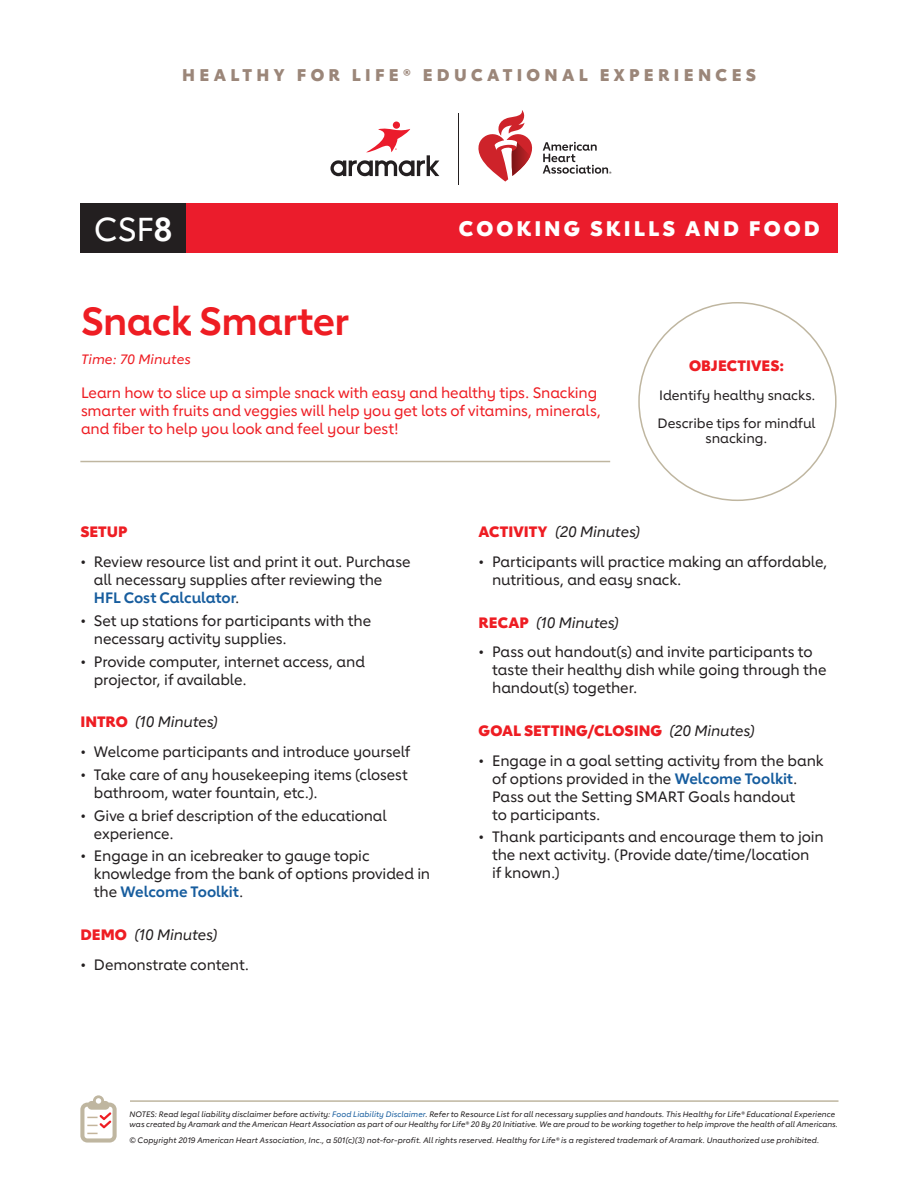
<style>
.page{position:relative;width:918px;height:1188px;background:#fff}
.page>*{position:absolute;margin:0;border:0;box-sizing:border-box;transform-origin:0 0}
.Lesson_Title{font:700 39px "Lub Dub";letter-spacing:-.01em;color:#ee1d23}
.t1{font:500 33px "Lub Dub";color:#fff}
.t2{font:800 21px "Lub Dub";letter-spacing:.145em;color:#fff}
.t3{font:800 16.8px "Lub Dub";letter-spacing:.255em;color:#9b8679}
.t4{font:500 15px/18px "Lub Dub";letter-spacing:-.005em;color:#231f20}
.overview{font:500 15px/18px "Lub Dub";letter-spacing:-.005em;color:#ee1d23}
.SUBHEAD{font:italic 500 15px "Lub Dub";letter-spacing:-.01em;color:#231f20}
.SUBHEAD-2{font:800 15px "Lub Dub";letter-spacing:.005em;color:#ee1d23}
.Objectives{font:500 13.5px/15px "Lub Dub";color:#231f20;text-align:center}
.Time{font:italic 500 13.5px "Lub Dub";letter-spacing:.005em;color:#ee1d23}
.overview-2{font:italic 500 7.8px/10.5px "Lub Dub";letter-spacing:.01em;color:#231f20}
.s1{font-weight:700}
.s2{font-weight:700;color:#175d9e}
.s3{font-weight:800;font-style:normal;color:#ee1d23}
.s4{font-weight:500;font-style:italic;color:#231f20}
.s5{color:#175d9e}
</style>
<div class="page">
<div style="left:164px;top:203px;width:674px;height:50px;background:#eb1c2c"></div>
<div style="left:80px;top:203px;width:106px;height:50px;background:#231f20"></div>
<hr style="left:459px;top:113px;width:1px;height:71px;background:#231f20">
<svg style="left:543px;top:142px;width:68px;height:32px"></svg>
<svg style="left:478px;top:110px;width:55px;height:72px"></svg>
<svg style="left:330px;top:122px;width:109px;height:54px"></svg>
<hr style="left:80px;top:461px;width:530px;height:1px;background:#bfb6a0">
<hr style="left:130px;top:1100px;width:708px;height:2px;background:#bfb6a0">
<svg style="left:80px;top:1095px;width:37px;height:48px"></svg>
<p class="t3" style="left:182px;top:64px;width:575px">HEALTHY FOR LIFE® EDUCATIONAL EXPERIENCES</p>
<h2 class="t1" style="left:94px;top:209px;width:80px">CSF<span class="s1">8</span></h2>
<p class="t2" style="left:459px;top:215px;width:362px">COOKING SKILLS AND FOOD</p>
<h1 class="Lesson_Title" style="left:81px;top:297px;width:270px">Snack Smarter</h1>
<p class="Time" style="left:81px;top:352px;width:111px">Time: 70 Minutes</p>
<p class="overview" style="left:81px;top:384px;width:522px">Learn how to slice up a simple snack with easy and healthy tips. Snacking smarter with fruits and veggies will help you get lots of vitamins, minerals, and fiber to help you look and feel your best!</p>
<p class="SUBHEAD-2" style="left:689px;top:357px;width:97px">OBJECTIVES:</p>
<p class="Objectives" style="left:659px;top:387px;width:158px">Identify healthy snacks.</p>
<p class="Objectives" style="left:657px;top:416px;width:160px">Describe tips for mindful snacking.</p>
<p class="SUBHEAD-2" style="left:80px;top:523px;width:49px">SETUP</p>
<p class="t4" style="left:94px;top:552px;width:318px;text-indent:-14px">• Review resource list and print it out. Purchase all necessary supplies after reviewing the<br><span class="s2">HFL Cost Calculator</span>.</p>
<p class="t4" style="left:94px;top:611px;width:279px;text-indent:-14px">• Set up stations for participants with the necessary activity supplies.</p>
<p class="t4" style="left:94px;top:652px;width:273px;text-indent:-14px">• Provide computer, internet access, and projector, if available.</p>
<p class="SUBHEAD" style="left:80px;top:713px;width:139px"><span class="s3">INTRO</span> (10 Minutes)</p>
<p class="t4" style="left:80px;top:742px;width:331px">• Welcome participants and introduce yourself</p>
<p class="t4" style="left:94px;top:765px;width:315px;text-indent:-14px">• Take care of any housekeeping items (closest bathroom, water fountain, etc.).</p>
<p class="t4" style="left:94px;top:806px;width:294px;text-indent:-14px">• Give a brief description of the educational experience.</p>
<p class="t4" style="left:94px;top:847px;width:338px;text-indent:-14px">• Engage in an icebreaker to gauge topic knowledge from the bank of options provided in the <span class="s2">Welcome Toolkit</span>.</p>
<p class="SUBHEAD" style="left:80px;top:926px;width:139px"><span class="s3">DEMO</span> (10 Minutes)</p>
<p class="t4" style="left:80px;top:955px;width:170px">• Demonstrate content.</p>
<p class="SUBHEAD" style="left:479px;top:523px;width:163px"><span class="s3">ACTIVITY</span> (20 Minutes)</p>
<p class="t4" style="left:492px;top:552px;width:337px;text-indent:-14px">• Participants will practice making an affordable, nutritious, and easy snack.</p>
<p class="SUBHEAD" style="left:479px;top:613px;width:142px"><span class="s3">RECAP</span> (10 Minutes)</p>
<p class="t4" style="left:492px;top:643px;width:336px;text-indent:-14px">• Pass out handout(s) and invite participants to taste their healthy dish while going through the handout(s) together.</p>
<p class="SUBHEAD-2" style="left:479px;top:721px;width:278px">GOAL SETTING/CLOSING <span class="s4">(20 Minutes)</span></p>
<p class="t4" style="left:492px;top:751px;width:333px;text-indent:-14px">• Engage in a goal setting activity from the bank of options provided in the <span class="s2">Welcome Toolkit</span>.<br>Pass out the Setting SMART Goals handout<br>to participants.</p>
<p class="t4" style="left:492px;top:828px;width:333px;text-indent:-14px">• Thank participants and encourage them to join the next activity. (Provide date/time/location<br>if known.)</p>
<p class="overview-2" style="left:130px;top:1109px;width:710px">NOTES: Read legal liability disclaimer before activity: <span class="s5">Food Liability Disclaimer</span>. Refer to Resource List for all necessary supplies and handouts. This Healthy for Life® Educational Experience was created by Aramark and the American Heart Association as part of our Healthy for Life® 20 By 20 Initiative. We are proud to be working together to help improve the health of all Americans.</p>
<p class="overview-2" style="left:130px;top:1135px;width:691px">© Copyright 2019 American Heart Association, Inc., a 501(c)(3) not-for-profit. All rights reserved. Healthy for Life® is a registered trademark of Aramark. Unauthorized use prohibited.</p>
</div>
